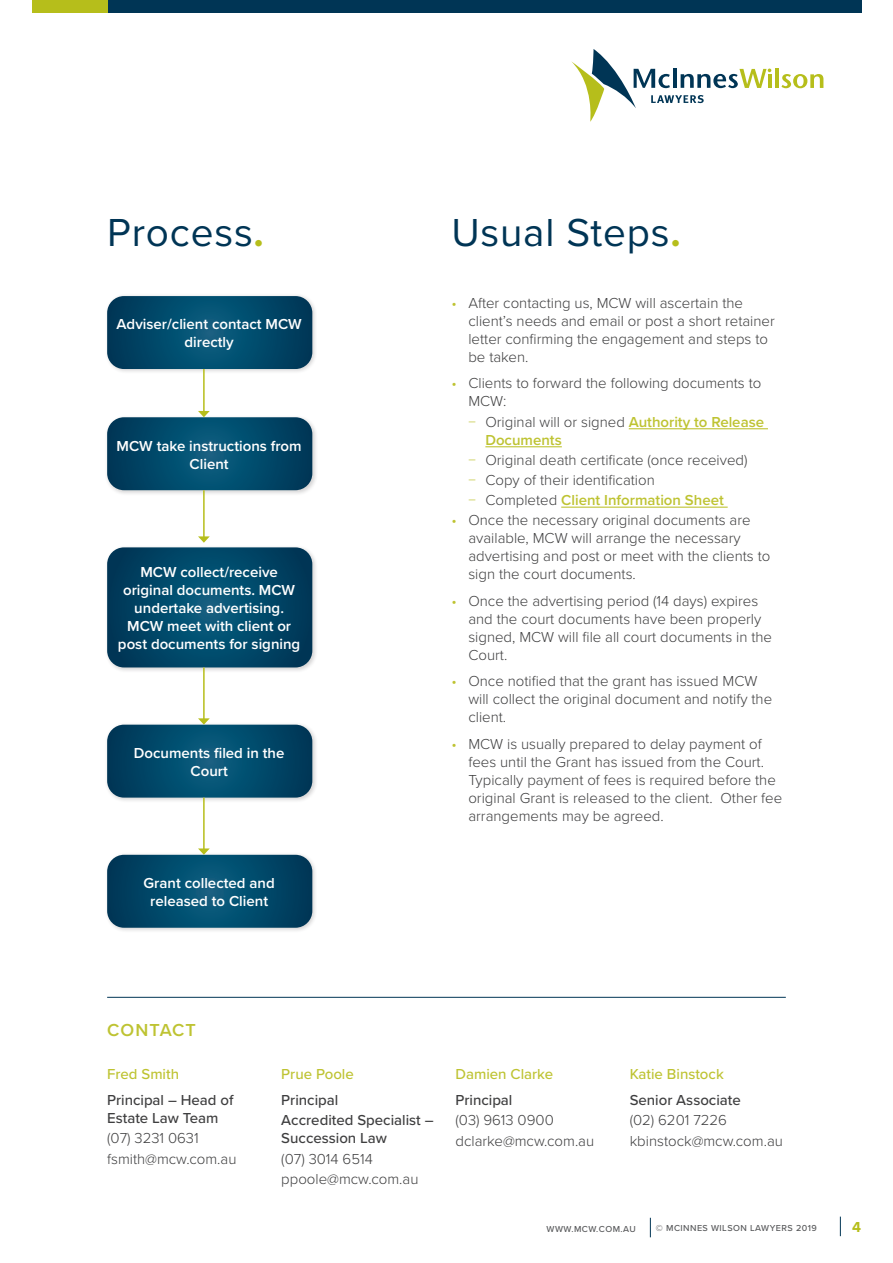
<style>
.page{position:relative;width:893px;height:1263px;background:#fff}
.page>*{position:absolute;margin:0;border:0;box-sizing:border-box;transform-origin:0 0}
.t1{font:40.5px "Proxima Nova";letter-spacing:.02em;color:#003555}
.Subheading_style_1{font:600 18px "Proxima Nova";letter-spacing:.06em;color:#bec332}
.MCW_bullets{font:300 15px/18px "Proxima Nova";color:#3e3e3f}
.t2{font:600 15px/18px "Proxima Nova";color:#fff;text-align:center}
.MCW_bullets-2{font:500 15px/18px "Proxima Nova";color:#3e3e3f}
.t3{font:600 15px/18px "Proxima Nova";color:#bec332}
.Subheading_style_2{font:500 15px "Proxima Nova";color:#bec332}
.t4{font:700 15px "Proxima Nova";color:#b6be1b}
.t5{font:500 9px "Proxima Nova";letter-spacing:.05em;color:#57585a}
.s1{font-weight:700;color:#b6be1b}
.s2{color:#bec332}
.s3{font-weight:300}
.s4{font-weight:300;color:#3e3e3f}
</style>
<div class="page">
<svg style="left:840px;top:1216px;width:1px;height:20px"></svg>
<svg style="left:650px;top:1218px;width:1px;height:19px"></svg>
<div style="left:32px;top:0;width:829px;height:13px;background:#003555"></div>
<div style="left:32px;top:0;width:75px;height:13px;background:#b6be1b"></div>
<hr style="left:775px;top:69px;width:4px;height:19px;background:#b6be1b">
<svg style="left:781px;top:74px;width:42px;height:14px"></svg>
<svg style="left:571px;top:49px;width:200px;height:73px"></svg>
<div style="left:105px;top:294px;width:213px;height:81px;background:#231f20;opacity:.2"></div>
<svg style="left:107px;top:296px;width:205px;height:73px;background:#064b6b"></svg>
<div style="left:105px;top:415px;width:213px;height:81px;background:#231f20;opacity:.2"></div>
<div style="left:105px;top:722px;width:213px;height:81px;background:#231f20;opacity:.2"></div>
<div style="left:105px;top:545px;width:213px;height:128px;background:#231f20;opacity:.2"></div>
<div style="left:105px;top:852px;width:213px;height:81px;background:#231f20;opacity:.2"></div>
<hr style="left:203px;top:369px;width:2px;height:43px;background:#b6be1b">
<svg style="left:107px;top:411px;width:205px;height:79px;background:#195976"></svg>
<hr style="left:203px;top:667px;width:2px;height:52px;background:#b6be1b">
<svg style="left:107px;top:718px;width:205px;height:80px;background:#1b5a77"></svg>
<hr style="left:203px;top:490px;width:2px;height:47px;background:#b6be1b">
<svg style="left:107px;top:536px;width:205px;height:131px;background:#195774"></svg>
<hr style="left:203px;top:798px;width:2px;height:51px;background:#b6be1b">
<svg style="left:107px;top:848px;width:205px;height:80px;background:#1b5a77"></svg>
<hr style="left:629px;top:428px;width:139px;height:1px;background:#bec332">
<hr style="left:485px;top:446px;width:77px;height:1px;background:#bec332">
<hr style="left:561px;top:507px;width:167px;height:1px;background:#bec332">
<hr style="left:107px;top:997px;width:679px;height:1px;background:#003555">
<p class="t1" style="left:107px;top:202px;width:158px">Process<span class="s1">.</span></p>
<p class="t2" style="left:117px;top:315px;width:187px">Adviser/client contact MCW directly</p>
<p class="t2" style="left:117px;top:436px;width:187px">MCW take instructions from<br>Client</p>
<p class="t2" style="left:118px;top:563px;width:184px">MCW collect/receive original documents. MCW undertake advertising.<br>MCW meet with client or post documents for signing</p>
<p class="t2" style="left:134px;top:744px;width:152px">Documents filed in the<br>Court</p>
<p class="t2" style="left:144px;top:874px;width:133px">Grant collected and released to Client</p>
<p class="t1" style="left:451px;top:202px;width:231px">Usual Steps<span class="s1">.</span></p>
<p class="MCW_bullets" style="left:468px;top:293px;width:308px;text-indent:-17px"><span class="s2">•</span> After contacting us, MCW will ascertain the client’s needs and email or post a short retainer letter confirming the engagement and steps to be taken.</p>
<p class="MCW_bullets" style="left:468px;top:374px;width:295px;text-indent:-17px"><span class="s2">•</span> Clients to forward the following documents to<br>MCW:</p>
<p class="t3" style="left:485px;top:412px;width:280px;text-indent:-17px"><span class="s3">−</span> <span class="s4">Original will or signed</span> Authority to Release<br>Documents</p>
<p class="MCW_bullets" style="left:468px;top:450px;width:281px"><span class="s2">−</span> Original death certificate (once received)</p>
<p class="MCW_bullets" style="left:468px;top:470px;width:188px"><span class="s2">−</span> Copy of their identification</p>
<p class="t3" style="left:468px;top:490px;width:257px"><span class="s3">−</span> <span class="s4">Completed</span> Client Information Sheet</p>
<p class="MCW_bullets" style="left:468px;top:510px;width:303px;text-indent:-17px"><span class="s2">•</span> Once the necessary original documents are available, MCW will arrange the necessary advertising and post or meet with the clients to sign the court documents.</p>
<p class="MCW_bullets" style="left:468px;top:591px;width:305px;text-indent:-17px"><span class="s2">•</span> Once the advertising period (14 days) expires and the court documents have been properly signed, MCW will file all court documents in the Court.</p>
<p class="MCW_bullets" style="left:468px;top:671px;width:305px;text-indent:-17px"><span class="s2">•</span> Once notified that the grant has issued MCW will collect the original document and notify the client.</p>
<p class="MCW_bullets" style="left:468px;top:734px;width:315px;text-indent:-17px"><span class="s2">•</span> MCW is usually prepared to delay payment of fees until the Grant has issued from the Court.<br>Typically payment of fees is required before the original Grant is released to the client. Other fee arrangements may be agreed.</p>
<p class="Subheading_style_1" style="left:107px;top:1017px;width:90px">CONTACT</p>
<p class="Subheading_style_2" style="left:107px;top:1062px;width:73px">Fred Smith</p>
<p class="MCW_bullets-2" style="left:107px;top:1091px;width:128px">Principal – Head of<br>Estate Law Team</p>
<p class="MCW_bullets" style="left:107px;top:1128px;width:93px">(07) 3231 0631</p>
<p class="MCW_bullets" style="left:107px;top:1149px;width:131px">fsmith@mcw.com.au</p>
<p class="Subheading_style_2" style="left:281px;top:1062px;width:74px">Prue Poole</p>
<p class="MCW_bullets-2" style="left:281px;top:1091px;width:58px">Principal</p>
<p class="MCW_bullets-2" style="left:281px;top:1111px;width:154px">Accredited Specialist –<br>Succession Law</p>
<p class="MCW_bullets" style="left:281px;top:1149px;width:93px">(07) 3014 6514</p>
<p class="MCW_bullets" style="left:281px;top:1169px;width:139px">ppoole@mcw.com.au</p>
<p class="Subheading_style_2" style="left:455px;top:1062px;width:99px">Damien Clarke</p>
<p class="MCW_bullets-2" style="left:455px;top:1091px;width:58px">Principal</p>
<p class="MCW_bullets" style="left:455px;top:1110px;width:100px">(03) 9613 0900</p>
<p class="MCW_bullets" style="left:455px;top:1131px;width:140px">dclarke@mcw.com.au</p>
<p class="Subheading_style_2" style="left:630px;top:1062px;width:96px">Katie Binstock</p>
<p class="MCW_bullets-2" style="left:630px;top:1091px;width:113px">Senior Associate</p>
<p class="MCW_bullets" style="left:630px;top:1110px;width:99px">(02) 6201 7226</p>
<p class="MCW_bullets" style="left:630px;top:1131px;width:155px">kbinstock@mcw.com.au</p>
<p class="t5" style="left:547px;top:1222px;width:91px">WWW.MCW.COM.AU</p>
<p class="t5" style="left:656px;top:1221px;width:162px">© MCINNES WILSON LAWYERS 2019</p>
<p class="t4" style="left:852px;top:1216px;width:10px">4</p>
</div>
